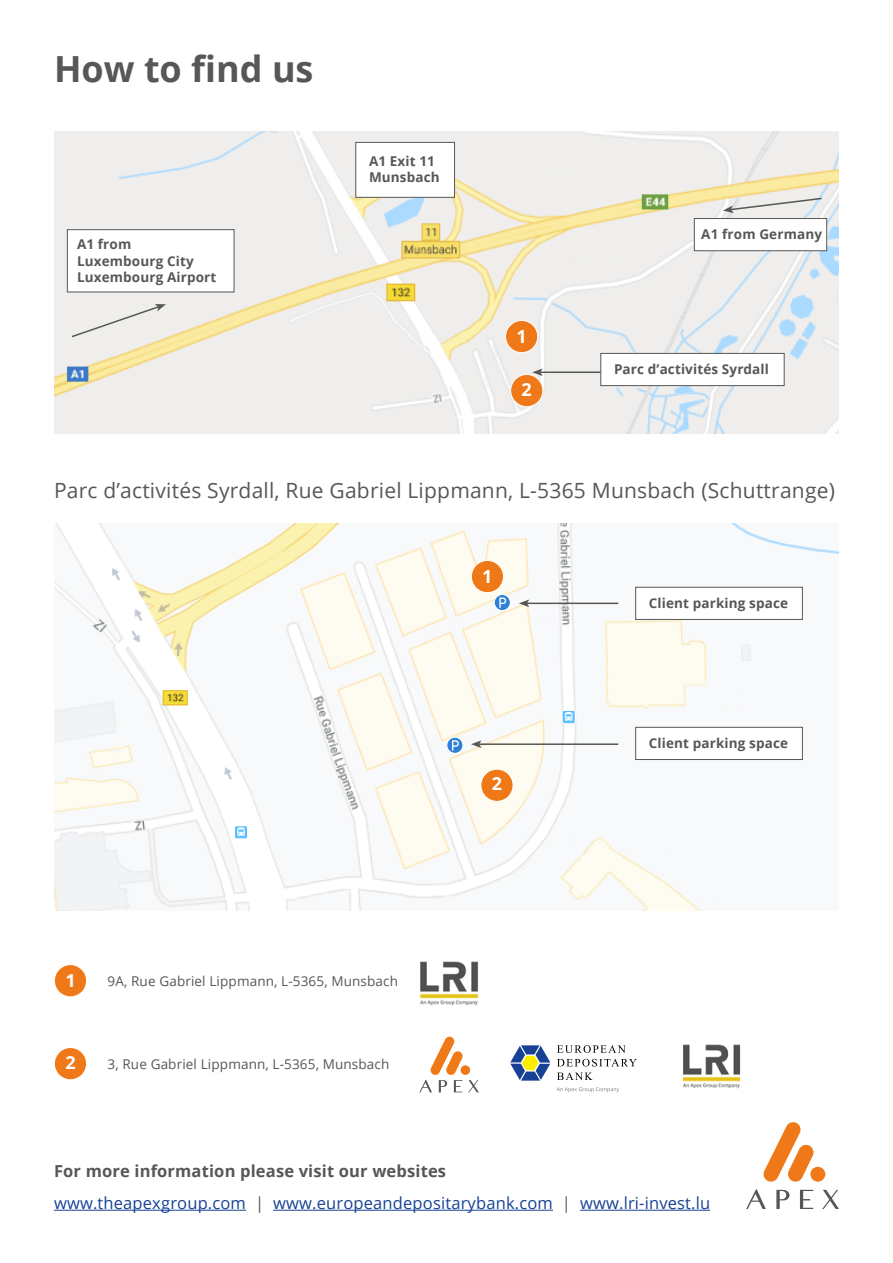
<style>
.page{position:relative;width:893px;height:1263px;background:#fff}
.page>*{position:absolute;margin:0;border:0;box-sizing:border-box;transform-origin:0 0}
.t1{font:700 36px "Open Sans";color:#575756}
.t2{font:21px "Open Sans";letter-spacing:.01em;color:#575756}
.t3{font:700 18px "Open Sans";color:#fff}
.t4{font:16.5px/31.5px "Open Sans";letter-spacing:.01em;color:#164194}
.t5{font:700 13.5px/16.2px "Open Sans";letter-spacing:.01em;color:#575756}
.t6{font:13.5px "Open Sans";letter-spacing:.01em;color:#575756}
.s1{font-weight:700;color:#575756}
.s2{color:#575756}
</style>
<div class="page">
<img style="left:54px;top:132px;width:785px;height:302px">
<img style="left:54px;top:524px;width:785px;height:386px">
<div style="left:694px;top:218px;width:133px;height:33px;background:#fff;border:1px solid #575756"></div>
<hr style="left:54px;top:1210px;width:192px;height:1px;background:#164194">
<hr style="left:273px;top:1210px;width:280px;height:1px;background:#164194">
<hr style="left:580px;top:1210px;width:130px;height:1px;background:#164194">
<svg style="left:822px;top:1190px;width:17px;height:19px"></svg>
<svg style="left:776px;top:1190px;width:13px;height:19px"></svg>
<svg style="left:746px;top:1189px;width:20px;height:20px"></svg>
<svg style="left:800px;top:1190px;width:13px;height:19px"></svg>
<div style="left:810px;top:1167px;width:15px;height:15px;background:#ef7918;border-radius:50%"></div>
<svg style="left:763px;top:1122px;width:51px;height:60px"></svg>
<img style="left:420px;top:961px;width:59px;height:45px">
<img style="left:683px;top:1044px;width:58px;height:45px">
<svg style="left:419px;top:1037px;width:60px;height:55px"></svg>
<svg style="left:557px;top:1045px;width:69px;height:8px"></svg>
<svg style="left:557px;top:1059px;width:80px;height:7px"></svg>
<svg style="left:557px;top:1072px;width:36px;height:8px"></svg>
<svg style="left:510px;top:1045px;width:40px;height:36px"></svg>
<svg style="left:557px;top:1087px;width:62px;height:5px"></svg>
<div style="left:471px;top:560px;width:32px;height:33px;background:#ef7918;border-radius:50%"></div>
<div style="left:471px;top:560px;width:33px;height:33px;border:1px solid #fff;border-radius:50%"></div>
<div style="left:54px;top:965px;width:33px;height:32px;background:#ef7918;border-radius:50%"></div>
<div style="left:54px;top:964px;width:33px;height:33px;border:1px solid #fff;border-radius:50%"></div>
<div style="left:481px;top:769px;width:32px;height:32px;background:#ef7918;border-radius:50%"></div>
<div style="left:480px;top:769px;width:33px;height:33px;border:1px solid #fff;border-radius:50%"></div>
<div style="left:67px;top:229px;width:167px;height:63px;background:#fff;border:1px solid #575756"></div>
<div style="left:54px;top:1047px;width:33px;height:33px;background:#ef7918;border-radius:50%"></div>
<div style="left:54px;top:1047px;width:33px;height:33px;border:1px solid #fff;border-radius:50%"></div>
<hr style="left:527px;top:603px;width:91px;height:1px;background:#575756">
<svg style="left:519px;top:599px;width:10px;height:8px"></svg>
<hr style="left:540px;top:371px;width:92px;height:2px;background:#575756">
<svg style="left:532px;top:368px;width:11px;height:8px"></svg>
<hr style="left:479px;top:743px;width:139px;height:2px;background:#575756">
<svg style="left:471px;top:740px;width:10px;height:8px"></svg>
<svg style="left:70px;top:304px;width:96px;height:35px;background:#e7e6e4"></svg>
<svg style="left:723px;top:197px;width:100px;height:16px;background:#dddddb"></svg>
<div style="left:355px;top:142px;width:100px;height:56px;background:#fff;border:1px solid #575756"></div>
<div style="left:600px;top:353px;width:184px;height:33px;background:#fff;border:1px solid #575756"></div>
<div style="left:635px;top:587px;width:168px;height:33px;background:#fff;border:1px solid #575756"></div>
<div style="left:635px;top:727px;width:168px;height:33px;background:#fff;border:1px solid #575756"></div>
<div style="left:506px;top:320px;width:32px;height:33px;background:#ef7918;border-radius:50%"></div>
<div style="left:505px;top:320px;width:33px;height:33px;border:1px solid #fff;border-radius:50%"></div>
<div style="left:511px;top:374px;width:32px;height:33px;background:#ef7918;border-radius:50%"></div>
<div style="left:510px;top:374px;width:33px;height:33px;border:1px solid #fff;border-radius:50%"></div>
<svg style="left:446px;top:736px;width:18px;height:18px"></svg>
<svg style="left:493px;top:594px;width:18px;height:17px"></svg>
<h1 class="t1" style="left:54px;top:43px;width:261px">How to find us</h1>
<p class="t5" style="left:77px;top:236px;width:141px">A1 from<br>Luxembourg City<br>Luxembourg Airport</p>
<p class="t5" style="left:369px;top:153px;width:72px">A1 Exit 11<br>Munsbach</p>
<h3 class="t3" style="left:516px;top:324px;width:12px">1</h3>
<h3 class="t3" style="left:522px;top:376px;width:12px">2</h3>
<p class="t5" style="left:701px;top:226px;width:122px">A1 from Germany</p>
<p class="t5" style="left:614px;top:361px;width:156px">Parc d’activités Syrdall</p>
<h2 class="t2" style="left:54px;top:476px;width:782px">Parc d’activités Syrdall, Rue Gabriel Lippmann, L-5365 Munsbach (Schuttrange)</h2>
<h3 class="t3" style="left:65px;top:968px;width:12px">1</h3>
<h3 class="t3" style="left:65px;top:1049px;width:12px">2</h3>
<p class="t6" style="left:108px;top:972px;width:292px">9A, Rue Gabriel Lippmann, L-5365, Munsbach</p>
<p class="t6" style="left:108px;top:1055px;width:283px">3, Rue Gabriel Lippmann, L-5365, Munsbach</p>
<h3 class="t3" style="left:482px;top:564px;width:12px">1</h3>
<h3 class="t3" style="left:492px;top:771px;width:12px">2</h3>
<p class="t5" style="left:649px;top:595px;width:141px">Client parking space</p>
<p class="t5" style="left:649px;top:735px;width:141px">Client parking space</p>
<p class="t4" style="left:54px;top:1155px;width:658px"><span class="s1">For more information please visit our websites<br></span>www.theapexgroup.com <span class="s2">|</span> www.europeandepositarybank.com <span class="s2">|</span> www.lri-invest.lu</p>
</div>
